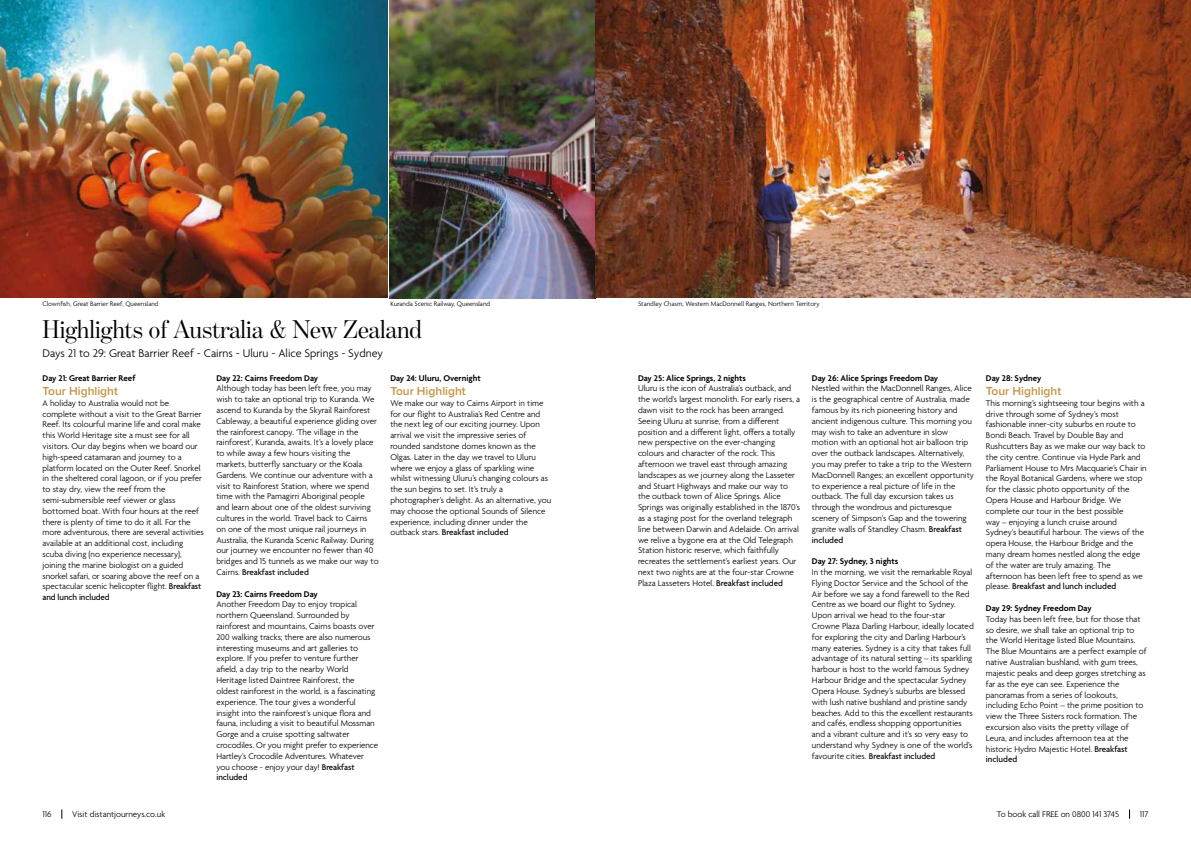
<style>
.page{position:relative;width:1191px;height:842px;background:#fff}
.page>*{position:absolute;margin:0;border:0;box-sizing:border-box;transform-origin:0 0}
.t1{font:26px "Benton Mod Disp";color:#000}
.t2{font:300 12px "Agenda";color:#000}
.t3{font:600 12px "Proxima Nova";color:#c49341}
.t4{font:300 9px/10.8px "Agenda";color:#000}
.t5{font:600 9px "Agenda";color:#000}
.t6{font:300 7px "Agenda";color:#000}
.s1{font-weight:500}
</style>
<div class="page">
<img style="left:0;top:0;width:387px;height:298px">
<img style="left:390px;top:0;width:205px;height:298px">
<img style="left:595px;top:0;width:596px;height:298px">
<p class="t6" style="left:43px;top:300px;width:118px">Clownfish, Great Barrier Reef, Queensland</p>
<p class="t6" style="left:390px;top:300px;width:101px">Kuranda Scenic Railway, Queensland</p>
<p class="t6" style="left:638px;top:300px;width:183px">Standley Chasm, Western MacDonnell Ranges, Northern Territory</p>
<h1 class="t1" style="left:43px;top:319px;width:381px">Highlights of Australia &amp; New Zealand</h1>
<h2 class="t2" style="left:43px;top:348px;width:342px">Days 21 to 29: Great Barrier Reef - Cairns - Uluru - Alice Springs - Sydney</h2>
<p class="t5" style="left:43px;top:374px;width:94px">Day 21: Great Barrier Reef</p>
<h2 class="t3" style="left:43px;top:385px;width:77px">Tour Highlight</h2>
<p class="t4" style="left:43px;top:398px;width:163px">A holiday to Australia would not be complete without a visit to the Great Barrier Reef. Its colourful marine life and coral make this World Heritage site a must see for all visitors. Our day begins when we board our high-speed catamaran and journey to a platform located on the Outer Reef. Snorkel in the sheltered coral lagoon, or if you prefer to stay dry, view the reef from the semi-submersible reef viewer or glass bottomed boat. With four hours at the reef there is plenty of time to do it all. For the more adventurous, there are several activities available at an additional cost, including scuba diving (no experience necessary), joining the marine biologist on a guided snorkel safari, or soaring above the reef on a spectacular scenic helicopter flight. <span class="s1">Breakfast and lunch included</span></p>
<p class="t5" style="left:216px;top:374px;width:103px">Day 22: Cairns Freedom Day</p>
<p class="t4" style="left:216px;top:384px;width:164px">Although today has been left free, you may wish to take an optional trip to Kuranda. We ascend to Kuranda by the Skyrail Rainforest Cableway, a beautiful experience gliding over the rainforest canopy. ‘The village in the rainforest’, Kuranda, awaits. It’s a lovely place to while away a few hours visiting the markets, butterfly sanctuary or the Koala Gardens. We continue our adventure with a visit to Rainforest Station, where we spend time with the Pamagirri Aboriginal people and learn about one of the oldest surviving cultures in the world. Travel back to Cairns on one of the most unique rail journeys in Australia, the Kuranda Scenic Railway. During our journey we encounter no fewer than 40 bridges and 15 tunnels as we make our way to Cairns. <span class="s1">Breakfast included</span></p>
<p class="t5" style="left:216px;top:590px;width:103px">Day 23: Cairns Freedom Day</p>
<p class="t4" style="left:216px;top:600px;width:163px">Another Freedom Day to enjoy tropical northern Queensland. Surrounded by rainforest and mountains, Cairns boasts over 200 walking tracks; there are also numerous interesting museums and art galleries to explore. If you prefer to venture further afield, a day trip to the nearby World Heritage listed Daintree Rainforest, the oldest rainforest in the world, is a fascinating experience. The tour gives a wonderful insight into the rainforest’s unique flora and fauna, including a visit to beautiful Mossman Gorge and a cruise spotting saltwater crocodiles. Or you might prefer to experience Hartley’s Crocodile Adventures. Whatever you choose - enjoy your day! <span class="s1">Breakfast included</span></p>
<p class="t5" style="left:390px;top:374px;width:92px">Day 24: Uluru, Overnight</p>
<h2 class="t3" style="left:390px;top:385px;width:77px">Tour Highlight</h2>
<p class="t4" style="left:390px;top:398px;width:162px">We make our way to Cairns Airport in time for our flight to Australia’s Red Centre and the next leg of our exciting journey. Upon arrival we visit the impressive series of rounded sandstone domes known as the Olgas. Later in the day we travel to Uluru where we enjoy a glass of sparkling wine whilst witnessing Uluru’s changing colours as the sun begins to set. It’s truly a photographer’s delight. As an alternative, you may choose the optional Sounds of Silence experience, including dinner under the outback stars. <span class="s1">Breakfast included</span></p>
<p class="t5" style="left:638px;top:374px;width:109px">Day 25: Alice Springs, 2 nights</p>
<p class="t4" style="left:638px;top:384px;width:163px">Uluru is the icon of Australia’s outback, and the world’s largest monolith. For early risers, a dawn visit to the rock has been arranged.<br>Seeing Uluru at sunrise, from a different position and a different light, offers a totally new perspective on the ever-changing colours and character of the rock. This afternoon we travel east through amazing landscapes as we journey along the Lasseter and Stuart Highways and make our way to the outback town of Alice Springs. Alice Springs was originally established in the 1870’s as a staging post for the overland telegraph line between Darwin and Adelaide. On arrival we relive a bygone era at the Old Telegraph Station historic reserve, which faithfully recreates the settlement’s earliest years. Our next two nights are at the four-star Crowne Plaza Lasseters Hotel. <span class="s1">Breakfast included</span></p>
<p class="t5" style="left:812px;top:374px;width:128px">Day 26: Alice Springs Freedom Day</p>
<p class="t4" style="left:812px;top:384px;width:164px">Nestled within the MacDonnell Ranges, Alice is the geographical centre of Australia, made famous by its rich pioneering history and ancient indigenous culture. This morning you may wish to take an adventure in slow motion with an optional hot air balloon trip over the outback landscapes. Alternatively, you may prefer to take a trip to the Western MacDonnell Ranges; an excellent opportunity to experience a real picture of life in the outback. The full day excursion takes us through the wondrous and picturesque scenery of Simpson’s Gap and the towering granite walls of Standley Chasm. <span class="s1">Breakfast included</span></p>
<p class="t5" style="left:812px;top:558px;width:88px">Day 27: Sydney, 3 nights</p>
<p class="t4" style="left:812px;top:567px;width:163px">In the morning, we visit the remarkable Royal Flying Doctor Service and the School of the Air before we say a fond farewell to the Red Centre as we board our flight to Sydney.<br>Upon arrival we head to the four-star Crowne Plaza Darling Harbour, ideally located for exploring the city and Darling Harbour’s many eateries. Sydney is a city that takes full advantage of its natural setting – its sparkling harbour is host to the world famous Sydney Harbour Bridge and the spectacular Sydney Opera House. Sydney’s suburbs are blessed with lush native bushland and pristine sandy beaches. Add to this the excellent restaurants and cafés, endless shopping opportunities and a vibrant culture and it’s so very easy to understand why Sydney is one of the world’s favourite cities. <span class="s1">Breakfast included</span></p>
<p class="t5" style="left:986px;top:374px;width:57px">Day 28: Sydney</p>
<h2 class="t3" style="left:986px;top:385px;width:77px">Tour Highlight</h2>
<p class="t4" style="left:986px;top:398px;width:162px">This morning’s sightseeing tour begins with a drive through some of Sydney’s most fashionable inner-city suburbs en route to Bondi Beach. Travel by Double Bay and Rushcutters Bay as we make our way back to the city centre. Continue via Hyde Park and Parliament House to Mrs Macquarie’s Chair in the Royal Botanical Gardens, where we stop for the classic photo opportunity of the Opera House and Harbour Bridge. We complete our tour in the best possible<br>way – enjoying a lunch cruise around Sydney’s beautiful harbour. The views of the opera House, the Harbour Bridge and the many dream homes nestled along the edge of the water are truly amazing. The afternoon has been left free to spend as we please. <span class="s1">Breakfast and lunch included</span></p>
<p class="t5" style="left:986px;top:605px;width:107px">Day 29: Sydney Freedom Day</p>
<p class="t4" style="left:986px;top:614px;width:163px">Today has been left free, but for those that so desire, we shall take an optional trip to the World Heritage listed Blue Mountains.<br>The Blue Mountains are a perfect example of native Australian bushland, with gum trees, majestic peaks and deep gorges stretching as far as the eye can see. Experience the panoramas from a series of lookouts, including Echo Point – the prime position to view the Three Sisters rock formation. The excursion also visits the pretty village of Leura, and includes afternoon tea at the historic Hydro Majestic Hotel. <span class="s1">Breakfast included</span></p>
<p class="t4" style="left:43px;top:810px;width:11px">116</p>
<p class="t4" style="left:72px;top:810px;width:95px">Visit distantjourneys.co.uk</p>
<p class="t4" style="left:996px;top:810px;width:124px">To book call FREE on 0800 141 3745</p>
<p class="t4" style="left:1139px;top:810px;width:10px">117</p>
</div>
